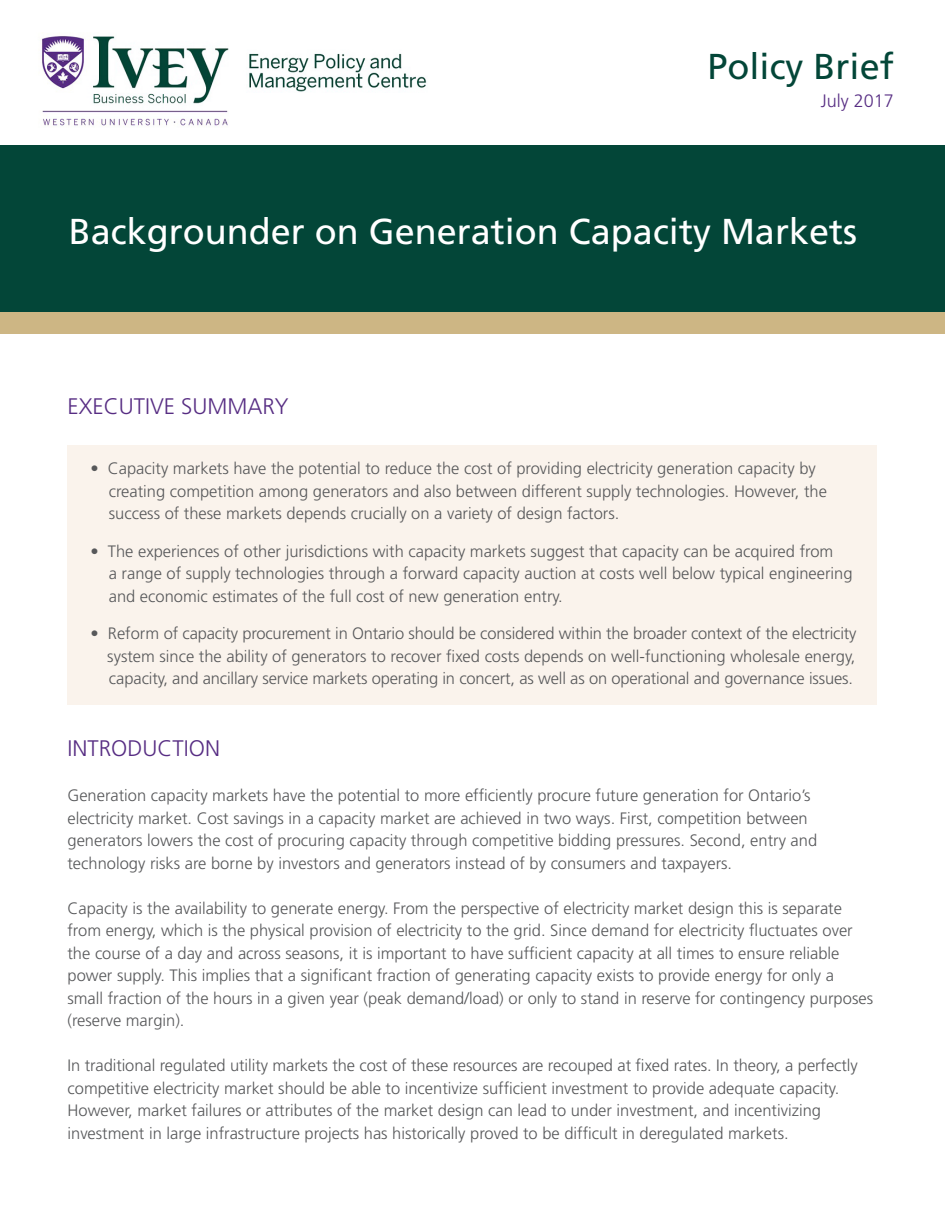
<style>
.page{position:relative;width:945px;height:1215px;background:#fff}
.page>*{position:absolute;margin:0;border:0;box-sizing:border-box;transform-origin:0 0}
.t1{font:36px "Frutiger";color:#fff}
.t2{font:36px "Frutiger";color:#034638}
.t3{font:300 22.5px "Frutiger";color:#572d83}
.t4{font:300 18px "Frutiger";color:#572d83}
.t5{font:300 16.5px/22.5px "Frutiger";color:#57585a}
</style>
<div class="page">
<div style="left:68px;top:446px;width:810px;height:259px;background:#faf3ec"></div>
<img style="left:42px;top:36px;width:385px;height:91px">
<div style="left:407px;top:25px;width:122px;height:30px;background:#fff"></div>
<div style="left:0;top:145px;width:945px;height:169px;background:#034638"></div>
<div style="left:0;top:312px;width:945px;height:22px;background:#cdb684"></div>
<p class="t2" style="left:708px;top:46px;width:188px">Policy Brief</p>
<p class="t4" style="left:821px;top:91px;width:75px">July 2017</p>
<p class="t1" style="left:69px;top:210px;width:790px">Backgrounder on Generation Capacity Markets</p>
<p class="t3" style="left:68px;top:394px;width:222px">EXECUTIVE SUMMARY</p>
<p class="t5" style="left:109px;top:458px;width:720px;text-indent:-18px">• Capacity markets have the potential to reduce the cost of providing electricity generation capacity by creating competition among generators and also between different supply technologies. However, the success of these markets depends crucially on a variety of design factors.</p>
<p class="t5" style="left:90px;top:540px;width:744px">• The experiences of other jurisdictions with capacity markets suggest that capacity can be acquired from</p>
<p class="t5" style="left:109px;top:563px;width:745px">a range of supply technologies through a forward capacity auction at costs well below typical engineering and economic estimates of the full cost of new generation entry.</p>
<p class="t5" style="left:90px;top:623px;width:768px;text-align:right">• Reform of capacity procurement in Ontario should be considered within the broader context of the electricity system since the ability of generators to recover fixed costs depends on well-functioning wholesale energy,</p>
<p class="t5" style="left:109px;top:668px;width:746px">capacity, and ancillary service markets operating in concert, as well as on operational and governance issues.</p>
<p class="t3" style="left:68px;top:736px;width:154px">INTRODUCTION</p>
<p class="t5" style="left:68px;top:785px;width:751px">Generation capacity markets have the potential to more efficiently procure future generation for Ontario’s electricity market. Cost savings in a capacity market are achieved in two ways. First, competition between generators lowers the cost of procuring capacity through competitive bidding pressures. Second, entry and technology risks are borne by investors and generators instead of by consumers and taxpayers.</p>
<p class="t5" style="left:68px;top:897px;width:807px">Capacity is the availability to generate energy. From the perspective of electricity market design this is separate from energy, which is the physical provision of electricity to the grid. Since demand for electricity fluctuates over the course of a day and across seasons, it is important to have sufficient capacity at all times to ensure reliable power supply. This implies that a significant fraction of generating capacity exists to provide energy for only a small fraction of the hours in a given year (peak demand/load) or only to stand in reserve for contingency purposes (reserve margin).</p>
<p class="t5" style="left:68px;top:1055px;width:792px">In traditional regulated utility markets the cost of these resources are recouped at fixed rates. In theory, a perfectly competitive electricity market should be able to incentivize sufficient investment to provide adequate capacity.<br>However, market failures or attributes of the market design can lead to under investment, and incentivizing investment in large infrastructure projects has historically proved to be difficult in deregulated markets.</p>
</div>
